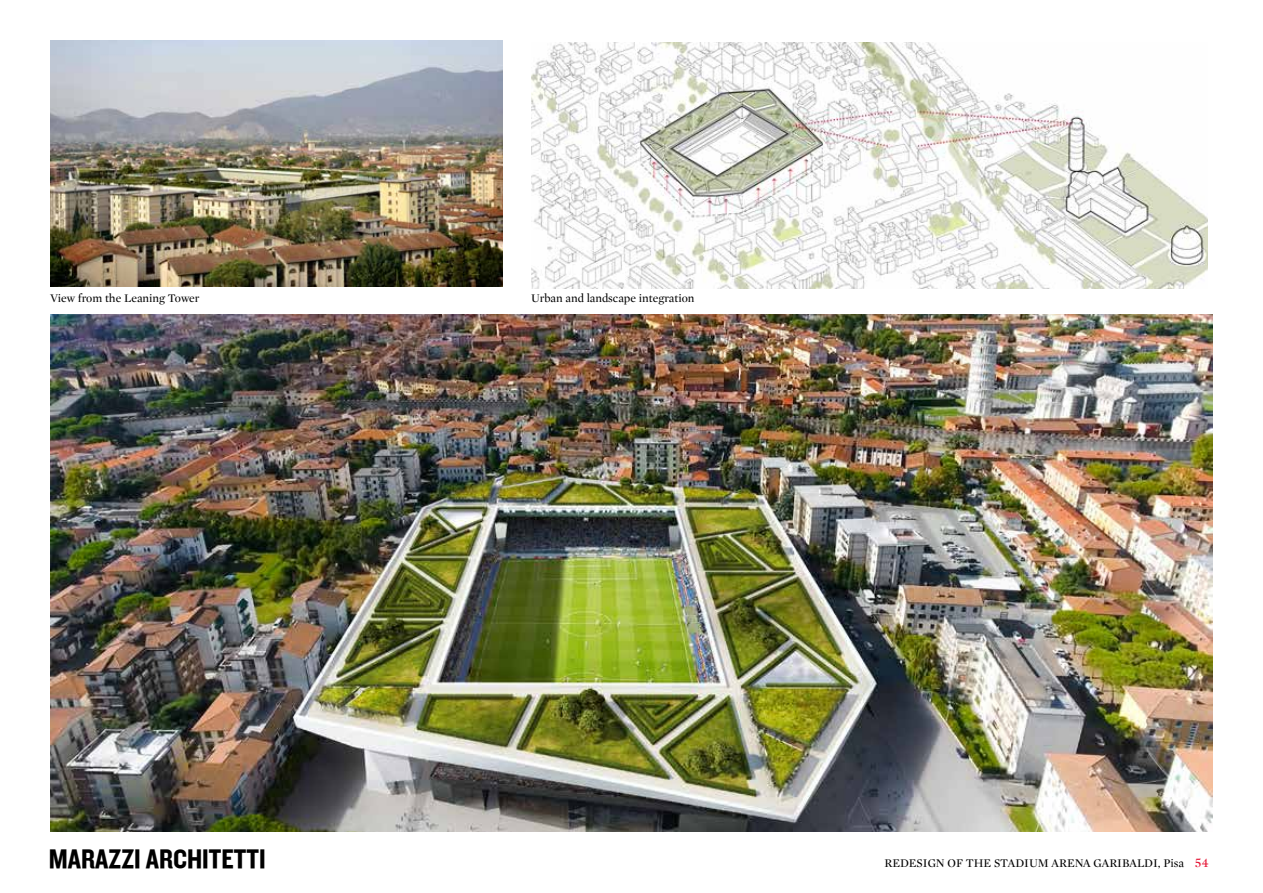
<style>
.page{position:relative;width:1263px;height:893px;background:#fff}
.page>*{position:absolute;margin:0;border:0;box-sizing:border-box;transform-origin:0 0}
.t1{font:27.75px "Knockout HTF50 Welterweight";color:#000}
.t2{font:13.5px "Mercury Display";color:#e51434}
.t3{font:12px "Mercury Display";color:#000}
.t4{font:11.85px "Mercury Display";color:#000}
</style>
<div class="page">
<img style="left:50px;top:314px;width:1163px;height:517px">
<img style="left:50px;top:40px;width:453px;height:246px">
<img style="left:532px;top:43px;width:676px;height:245px">
<p class="t4" style="left:50px;top:290px;width:151px">View from the Leaning Tower</p>
<p class="t4" style="left:531px;top:290px;width:165px">Urban and landscape integration</p>
<h1 class="t1" style="left:49px;top:844px;width:218px">MARAZZI ARCHITETTI</h1>
<p class="t2" style="left:1195px;top:853px;width:16px">54</p>
<p class="t3" style="left:884px;top:855px;width:301px">REDESIGN OF THE STADIUM ARENA GARIBALDI, Pisa</p>
</div>
